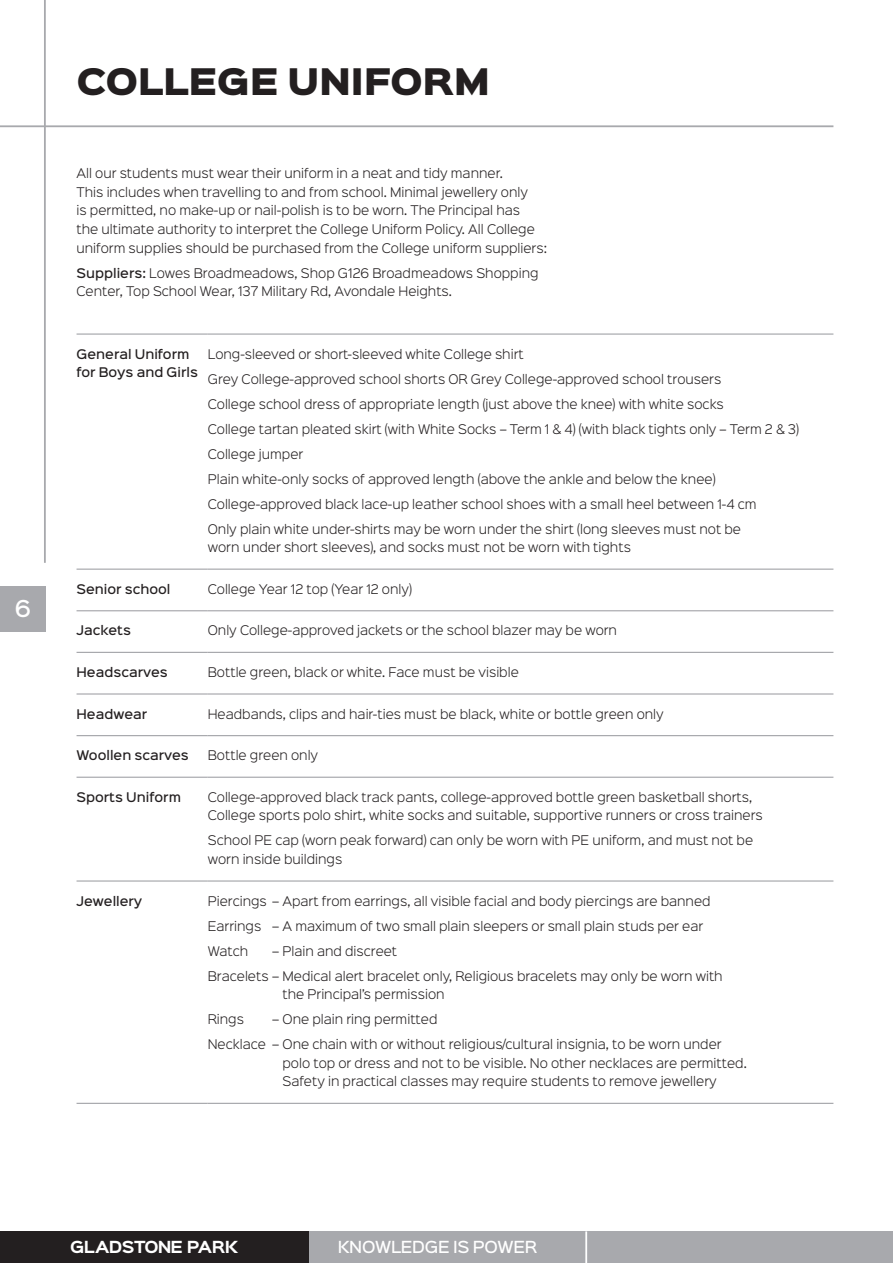
<style>
.page{position:relative;width:893px;height:1263px;background:#fff}
.page>*{position:absolute;margin:0;border:0;box-sizing:border-box;transform-origin:0 0}
.Page_Headings{font:33px "Sinkin Sans 900 X Black";letter-spacing:-.015em;color:#231f20}
.t1{font:500 21px "Sinkin Sans 500";color:#fff}
.t2{font:500 15px "Sinkin Sans 500";letter-spacing:-.02em;color:#fff}
.t3{font:700 15px "Sinkin Sans 700";letter-spacing:-.04em;color:#fff}
.Body_Copy{font:300 12px/18.6px "Sinkin Sans 300";color:#231f20}
.Body_Copy-2{font:500 12px/18.6px "Sinkin Sans 500";color:#231f20}
.s1{font-family:"Sinkin Sans 500";font-weight:500}
</style>
<div class="page">
<div style="left:308px;top:1231px;width:585px;height:32px;background:#a8a9ad"></div>
<div style="left:0;top:1231px;width:308px;height:32px;background:#231f20"></div>
<hr style="left:585px;top:1231px;width:2px;height:32px;background:#fff">
<div style="left:0;top:586px;width:46px;height:45px;background:#a8a9ad"></div>
<hr style="left:44px;top:0;width:2px;height:563px;background:#a8a9ad">
<hr style="left:0;top:125px;width:833px;height:2px;background:#a8a9ad">
<hr style="left:77px;top:333px;width:131px;height:2px;background:#a8a9ad">
<hr style="left:208px;top:333px;width:625px;height:2px;background:#a8a9ad">
<hr style="left:77px;top:568px;width:131px;height:2px;background:#a8a9ad">
<hr style="left:208px;top:568px;width:625px;height:2px;background:#a8a9ad">
<hr style="left:77px;top:610px;width:131px;height:1px;background:#a8a9ad">
<hr style="left:208px;top:610px;width:625px;height:1px;background:#a8a9ad">
<hr style="left:77px;top:652px;width:131px;height:1px;background:#a8a9ad">
<hr style="left:208px;top:652px;width:625px;height:1px;background:#a8a9ad">
<hr style="left:77px;top:693px;width:131px;height:2px;background:#a8a9ad">
<hr style="left:208px;top:693px;width:625px;height:2px;background:#a8a9ad">
<hr style="left:77px;top:735px;width:131px;height:1px;background:#a8a9ad">
<hr style="left:208px;top:735px;width:625px;height:1px;background:#a8a9ad">
<hr style="left:77px;top:777px;width:131px;height:1px;background:#a8a9ad">
<hr style="left:208px;top:777px;width:625px;height:1px;background:#a8a9ad">
<hr style="left:77px;top:880px;width:131px;height:2px;background:#a8a9ad">
<hr style="left:208px;top:880px;width:625px;height:2px;background:#a8a9ad">
<hr style="left:77px;top:1103px;width:131px;height:1px;background:#a8a9ad">
<hr style="left:208px;top:1103px;width:625px;height:1px;background:#a8a9ad">
<h2 class="t1" style="left:15px;top:590px;width:18px">6</h2>
<p class="Page_Headings" style="left:77px;top:64px;width:415px">COLLEGE UNIFORM</p>
<p class="Body_Copy" style="left:77px;top:163px;width:472px">All our students must wear their uniform in a neat and tidy manner.<br>This includes when travelling to and from school. Minimal jewellery only<br>is permitted, no make-up or nail-polish is to be worn. The Principal has<br>the ultimate authority to interpret the College Uniform Policy. All College uniform supplies should be purchased from the College uniform suppliers:</p>
<p class="Body_Copy" style="left:77px;top:262px;width:464px"><span class="s1">Suppliers:</span> Lowes Broadmeadows, Shop G126 Broadmeadows Shopping<br>Center, Top School Wear, 137 Military Rd, Avondale Heights.</p>
<p class="Body_Copy-2" style="left:77px;top:343px;width:123px">General Uniform for Boys and Girls</p>
<p class="Body_Copy" style="left:208px;top:344px;width:317px">Long-sleeved or short-sleeved white College shirt</p>
<p class="Body_Copy" style="left:208px;top:369px;width:515px">Grey College-approved school shorts OR Grey College-approved school trousers</p>
<p class="Body_Copy" style="left:208px;top:394px;width:518px">College school dress of appropriate length (just above the knee) with white socks</p>
<p class="Body_Copy" style="left:208px;top:419px;width:593px">College tartan pleated skirt (with White Socks – Term 1 &amp; 4) (with black tights only – Term 2 &amp; 3)</p>
<p class="Body_Copy" style="left:208px;top:444px;width:97px">College jumper</p>
<p class="Body_Copy" style="left:208px;top:469px;width:509px">Plain white-only socks of approved length (above the ankle and below the knee)</p>
<p class="Body_Copy" style="left:208px;top:493px;width:550px">College-approved black lace-up leather school shoes with a small heel between 1-4 cm</p>
<p class="Body_Copy" style="left:208px;top:518px;width:535px">Only plain white under-shirts may be worn under the shirt (long sleeves must not be worn under short sleeves), and socks must not be worn with tights</p>
<p class="Body_Copy-2" style="left:77px;top:579px;width:96px">Senior school</p>
<p class="Body_Copy" style="left:208px;top:579px;width:206px">College Year 12 top (Year 12 only)</p>
<p class="Body_Copy-2" style="left:77px;top:620px;width:56px">Jackets</p>
<p class="Body_Copy" style="left:208px;top:620px;width:411px">Only College-approved jackets or the school blazer may be worn</p>
<p class="Body_Copy-2" style="left:77px;top:662px;width:93px">Headscarves</p>
<p class="Body_Copy" style="left:208px;top:662px;width:313px">Bottle green, black or white. Face must be visible</p>
<p class="Body_Copy-2" style="left:77px;top:703px;width:72px">Headwear</p>
<p class="Body_Copy" style="left:208px;top:704px;width:457px">Headbands, clips and hair-ties must be black, white or bottle green only</p>
<p class="Body_Copy-2" style="left:77px;top:745px;width:114px">Woollen scarves</p>
<p class="Body_Copy" style="left:208px;top:745px;width:112px">Bottle green only</p>
<p class="Body_Copy-2" style="left:77px;top:787px;width:106px">Sports Uniform</p>
<p class="Body_Copy" style="left:208px;top:787px;width:556px">College-approved black track pants, college-approved bottle green basketball shorts,<br>College sports polo shirt, white socks and suitable, supportive runners or cross trainers</p>
<p class="Body_Copy" style="left:208px;top:830px;width:547px">School PE cap (worn peak forward) can only be worn with PE uniform, and must not be worn inside buildings</p>
<p class="Body_Copy-2" style="left:77px;top:890px;width:67px">Jewellery</p>
<p class="Body_Copy" style="left:208px;top:891px;width:504px">Piercings – Apart from earrings, all visible facial and body piercings are banned</p>
<p class="Body_Copy" style="left:208px;top:915px;width:497px">Earrings – A maximum of two small plain sleepers or small plain studs per ear</p>
<p class="Body_Copy" style="left:208px;top:940px;width:42px">Watch</p>
<p class="Body_Copy" style="left:272px;top:940px;width:126px">– Plain and discreet</p>
<p class="Body_Copy" style="left:283px;top:965px;width:442px;text-indent:-75px">Bracelets – Medical alert bracelet only, Religious bracelets may only be worn with the Principal’s permission</p>
<p class="Body_Copy" style="left:208px;top:1009px;width:38px">Rings</p>
<p class="Body_Copy" style="left:272px;top:1009px;width:167px">– One plain ring permitted</p>
<p class="Body_Copy" style="left:283px;top:1034px;width:466px;text-indent:-75px">Necklace – One chain with or without religious/cultural insignia, to be worn under polo top or dress and not to be visible. No other necklaces are permitted.<br>Safety in practical classes may require students to remove jewellery</p>
<p class="t3" style="left:70px;top:1239px;width:169px">GLADSTONE PARK</p>
<p class="t2" style="left:338px;top:1234px;width:201px">KNOWLEDGE IS POWER</p>
</div>
